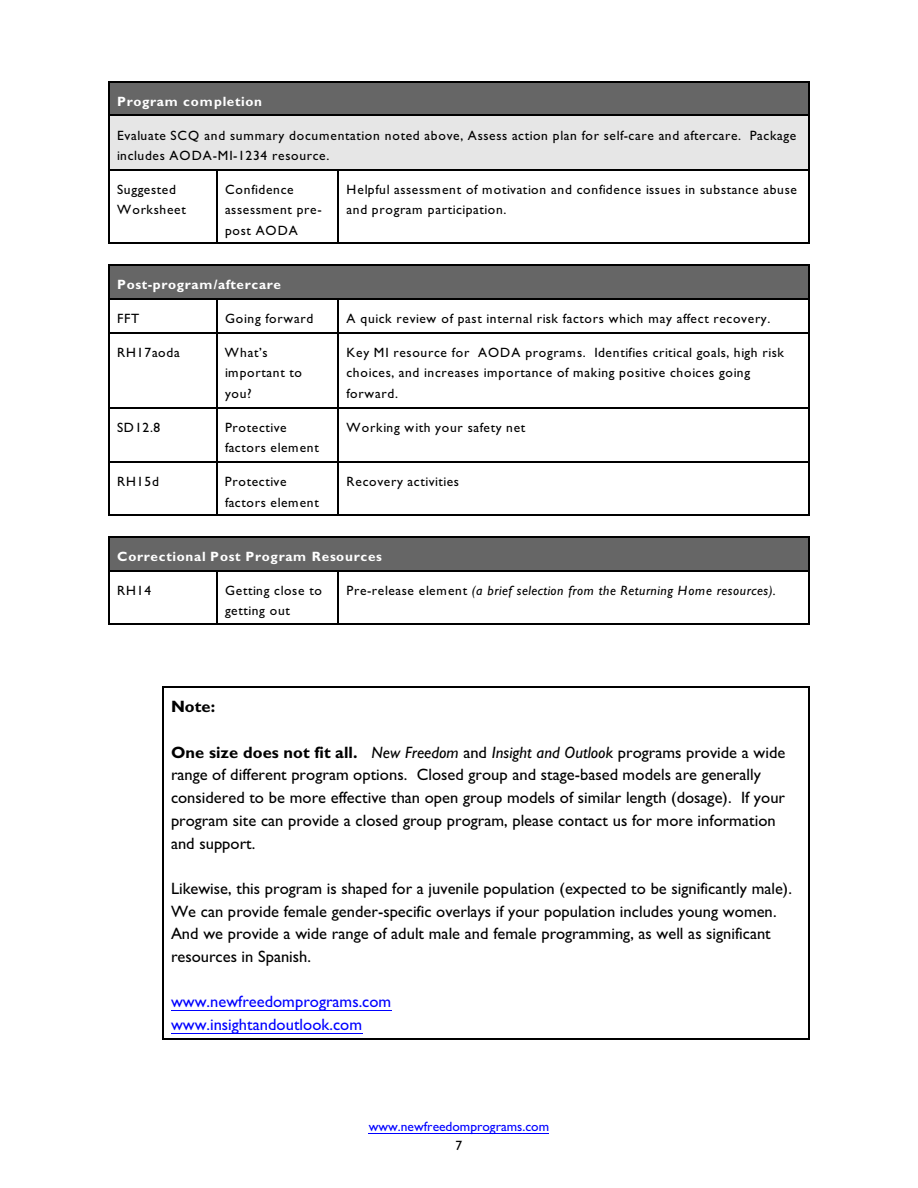
<style>
.page{position:relative;width:918px;height:1188px;background:#fff}
.page>*{position:absolute;margin:0;border:0;box-sizing:border-box;transform-origin:0 0}
.t1{font:16.5px/22.6px "Gill Sans";color:#000}
.t2{font:16.5px/22.6px "Gill Sans";color:#00f}
.t3{font:700 16.5px "Gill Sans";color:#000}
.t4{font:13.5px/20.5px "Gill Sans";letter-spacing:.045em;color:#000}
.t5{font:700 13.5px "Gill Sans";letter-spacing:.055em;color:#fff}
.t6{font:italic 13.5px "Gill Sans";letter-spacing:.04em;color:#000}
.t7{font:13.5px "Gill Sans";color:#00f}
.s1{font-style:normal}
.s2{font-weight:700}
.s3{font-style:italic}
</style>
<div class="page">
<div style="left:108px;top:81px;width:702px;height:34px;background:#666"></div>
<hr style="left:108px;top:81px;width:1px;height:34px;background:#000">
<hr style="left:809px;top:81px;width:1px;height:34px;background:#000">
<hr style="left:108px;top:81px;width:702px;height:1px;background:#000">
<div style="left:108px;top:115px;width:702px;height:54px;background:#e6e6e6"></div>
<hr style="left:108px;top:115px;width:1px;height:54px;background:#000">
<hr style="left:809px;top:115px;width:1px;height:54px;background:#000">
<hr style="left:108px;top:115px;width:702px;height:1px;background:#000">
<hr style="left:108px;top:169px;width:1px;height:75px;background:#000">
<hr style="left:108px;top:169px;width:108px;height:1px;background:#000">
<hr style="left:108px;top:243px;width:108px;height:1px;background:#000">
<hr style="left:216px;top:169px;width:1px;height:75px;background:#000">
<hr style="left:216px;top:169px;width:121px;height:1px;background:#000">
<hr style="left:216px;top:243px;width:121px;height:1px;background:#000">
<hr style="left:338px;top:169px;width:1px;height:75px;background:#000">
<hr style="left:809px;top:169px;width:1px;height:75px;background:#000">
<hr style="left:338px;top:169px;width:472px;height:1px;background:#000">
<hr style="left:338px;top:243px;width:472px;height:1px;background:#000">
<div style="left:108px;top:265px;width:702px;height:33px;background:#666"></div>
<hr style="left:108px;top:265px;width:1px;height:33px;background:#000">
<hr style="left:809px;top:265px;width:1px;height:33px;background:#000">
<hr style="left:108px;top:265px;width:702px;height:1px;background:#000">
<hr style="left:108px;top:298px;width:1px;height:34px;background:#000">
<hr style="left:108px;top:298px;width:108px;height:2px;background:#000">
<hr style="left:216px;top:298px;width:1px;height:34px;background:#000">
<hr style="left:216px;top:298px;width:121px;height:2px;background:#000">
<hr style="left:338px;top:298px;width:1px;height:34px;background:#000">
<hr style="left:809px;top:298px;width:1px;height:34px;background:#000">
<hr style="left:338px;top:298px;width:472px;height:2px;background:#000">
<hr style="left:108px;top:332px;width:1px;height:75px;background:#000">
<hr style="left:108px;top:332px;width:108px;height:2px;background:#000">
<hr style="left:216px;top:332px;width:1px;height:75px;background:#000">
<hr style="left:216px;top:332px;width:121px;height:2px;background:#000">
<hr style="left:338px;top:332px;width:1px;height:75px;background:#000">
<hr style="left:809px;top:332px;width:1px;height:75px;background:#000">
<hr style="left:338px;top:332px;width:472px;height:2px;background:#000">
<hr style="left:108px;top:407px;width:1px;height:54px;background:#000">
<hr style="left:108px;top:407px;width:108px;height:1px;background:#000">
<hr style="left:216px;top:407px;width:1px;height:54px;background:#000">
<hr style="left:216px;top:407px;width:121px;height:1px;background:#000">
<hr style="left:338px;top:407px;width:1px;height:54px;background:#000">
<hr style="left:809px;top:407px;width:1px;height:54px;background:#000">
<hr style="left:338px;top:407px;width:472px;height:1px;background:#000">
<hr style="left:108px;top:462px;width:1px;height:54px;background:#000">
<hr style="left:108px;top:462px;width:108px;height:1px;background:#000">
<hr style="left:108px;top:514px;width:108px;height:2px;background:#000">
<hr style="left:216px;top:462px;width:1px;height:54px;background:#000">
<hr style="left:216px;top:462px;width:121px;height:1px;background:#000">
<hr style="left:216px;top:514px;width:121px;height:2px;background:#000">
<hr style="left:338px;top:462px;width:1px;height:54px;background:#000">
<hr style="left:809px;top:462px;width:1px;height:54px;background:#000">
<hr style="left:338px;top:462px;width:472px;height:1px;background:#000">
<hr style="left:338px;top:514px;width:472px;height:2px;background:#000">
<div style="left:108px;top:536px;width:702px;height:34px;background:#666"></div>
<hr style="left:108px;top:536px;width:1px;height:34px;background:#000">
<hr style="left:809px;top:536px;width:1px;height:34px;background:#000">
<hr style="left:108px;top:536px;width:702px;height:2px;background:#000">
<hr style="left:108px;top:570px;width:1px;height:54px;background:#000">
<hr style="left:108px;top:570px;width:108px;height:2px;background:#000">
<hr style="left:108px;top:623px;width:108px;height:1px;background:#000">
<hr style="left:216px;top:570px;width:1px;height:54px;background:#000">
<hr style="left:216px;top:570px;width:121px;height:2px;background:#000">
<hr style="left:216px;top:623px;width:121px;height:1px;background:#000">
<hr style="left:338px;top:570px;width:1px;height:54px;background:#000">
<hr style="left:809px;top:570px;width:1px;height:54px;background:#000">
<hr style="left:338px;top:570px;width:472px;height:2px;background:#000">
<hr style="left:338px;top:623px;width:472px;height:1px;background:#000">
<hr style="left:162px;top:686px;width:1px;height:354px;background:#000">
<hr style="left:809px;top:686px;width:1px;height:354px;background:#000">
<hr style="left:162px;top:686px;width:648px;height:1px;background:#000">
<hr style="left:162px;top:1038px;width:648px;height:2px;background:#000">
<hr style="left:171px;top:1010px;width:221px;height:1px;background:#00f">
<hr style="left:171px;top:1033px;width:191px;height:1px;background:#00f">
<hr style="left:369px;top:1133px;width:180px;height:1px;background:#00f">
<p class="t5" style="left:117px;top:96px;width:147px">Program completion</p>
<p class="t4" style="left:117px;top:126px;width:681px">Evaluate SCQ and summary documentation noted above, Assess action plan for self-care and aftercare. Package includes AODA-MI-1234 resource.</p>
<p class="t4" style="left:117px;top:180px;width:71px">Suggested<br>Worksheet</p>
<p class="t4" style="left:225px;top:180px;width:98px">Confidence assessment pre&shy;post AODA</p>
<p class="t4" style="left:346px;top:180px;width:452px">Helpful assessment of motivation and confidence issues in substance abuse and program participation.</p>
<p class="t5" style="left:117px;top:280px;width:166px">Post-program/aftercare</p>
<p class="t4" style="left:117px;top:310px;width:24px">FFT</p>
<p class="t4" style="left:225px;top:310px;width:90px">Going forward</p>
<p class="t4" style="left:346px;top:310px;width:425px">A quick review of past internal risk factors which may affect recovery.</p>
<p class="t4" style="left:117px;top:344px;width:64px">RH17aoda</p>
<p class="t4" style="left:225px;top:344px;width:79px">What’s important to you?</p>
<p class="t4" style="left:346px;top:344px;width:439px">Key MI resource for AODA programs. Identifies critical goals, high risk choices, and increases importance of making positive choices going forward.</p>
<p class="t4" style="left:117px;top:418px;width:45px">SD12.8</p>
<p class="t4" style="left:225px;top:418px;width:96px">Protective factors element</p>
<p class="t4" style="left:346px;top:418px;width:180px">Working with your safety net</p>
<p class="t4" style="left:117px;top:473px;width:43px">RH15d</p>
<p class="t4" style="left:225px;top:473px;width:96px">Protective factors element</p>
<p class="t4" style="left:346px;top:473px;width:114px">Recovery activities</p>
<p class="t5" style="left:117px;top:552px;width:267px">Correctional Post Program Resources</p>
<p class="t4" style="left:117px;top:582px;width:36px">RH14</p>
<p class="t4" style="left:225px;top:582px;width:98px">Getting close to getting out</p>
<p class="t6" style="left:346px;top:586px;width:431px"><span class="s1">Pre-release element</span> (a brief selection from the Returning Home resources).</p>
<p class="t3" style="left:171px;top:701px;width:46px">Note:</p>
<p class="t1" style="left:171px;top:743px;width:616px"><span class="s2">One size does not fit all.</span> <span class="s3">New Freedom</span> and <span class="s3">Insight and Outlook</span> programs provide a wide range of different program options. Closed group and stage-based models are generally considered to be more effective than open group models of similar length (dosage). If your program site can provide a closed group program, please contact us for more information and support.</p>
<p class="t1" style="left:171px;top:879px;width:623px">Likewise, this program is shaped for a juvenile population (expected to be significantly male).<br>We can provide female gender-specific overlays if your population includes young women.<br>And we provide a wide range of adult male and female programming, as well as significant resources in Spanish.</p>
<p class="t2" style="left:171px;top:992px;width:222px">www.newfreedomprograms.com www.insightandoutlook.com</p>
<p class="t7" style="left:369px;top:1122px;width:182px">www.newfreedomprograms.com</p>
<p class="t4" style="left:456px;top:1136px;width:8px">7</p>
</div>
